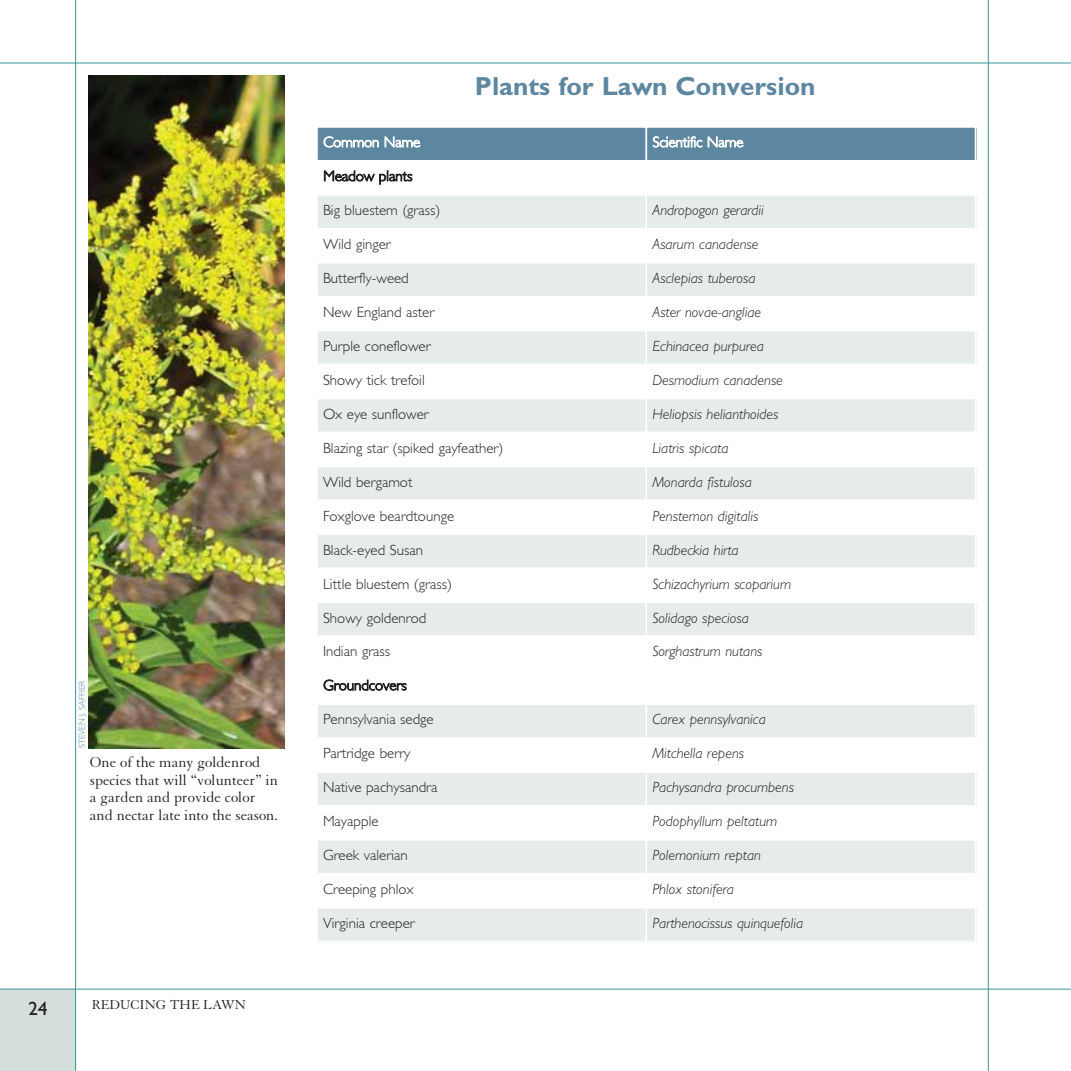
<style>
.page{position:relative;width:1071px;height:1071px;background:#fff}
.page>*{position:absolute;margin:0;border:0;box-sizing:border-box;transform-origin:0 0}
.t1{font:26.25px "TT35 BAO00";color:#5d87a1}
.t2{font:19.25px "TT358 CO00";color:#231f20}
.t3{font:15.75px/17.5px "Granjon";color:#231f20}
.t4{font:14.88px "TT35 C1 O00";color:#231f20}
.t5{font:14.88px "TT3585 O00";color:#231f20}
.t6{font:14.88px "TT3585 O00";letter-spacing:-.005em;color:#fff}
.t7{font:14px "Granjon";color:#231f20}
.t8{font:8.75px "TT3585 O00";color:#5d87a1}
</style>
<div class="page">
<div style="left:0;top:989px;width:75px;height:82px;background:#d5dedc"></div>
<hr style="left:0;top:63px;width:1071px;height:1px;background:#38939b">
<hr style="left:0;top:989px;width:1071px;height:1px;background:#38939b">
<hr style="left:75px;top:0;width:1px;height:1071px;background:#38939b">
<hr style="left:988px;top:0;width:1px;height:1071px;background:#38939b">
<div style="left:316px;top:126px;width:330px;height:35px;background:#5d87a1"></div>
<div style="left:646px;top:126px;width:330px;height:35px;background:#5d87a1"></div>
<div style="left:316px;top:195px;width:330px;height:34px;background:#e6eceb"></div>
<div style="left:646px;top:195px;width:330px;height:34px;background:#e6eceb"></div>
<div style="left:316px;top:263px;width:330px;height:34px;background:#e6eceb"></div>
<div style="left:646px;top:263px;width:330px;height:34px;background:#e6eceb"></div>
<div style="left:316px;top:331px;width:330px;height:34px;background:#e6eceb"></div>
<div style="left:646px;top:331px;width:330px;height:34px;background:#e6eceb"></div>
<div style="left:316px;top:398px;width:330px;height:34px;background:#e6eceb"></div>
<div style="left:646px;top:398px;width:330px;height:34px;background:#e6eceb"></div>
<div style="left:316px;top:466px;width:330px;height:34px;background:#e6eceb"></div>
<div style="left:646px;top:466px;width:330px;height:34px;background:#e6eceb"></div>
<div style="left:316px;top:534px;width:330px;height:34px;background:#e6eceb"></div>
<div style="left:646px;top:534px;width:330px;height:34px;background:#e6eceb"></div>
<div style="left:316px;top:602px;width:330px;height:34px;background:#e6eceb"></div>
<div style="left:646px;top:602px;width:330px;height:34px;background:#e6eceb"></div>
<div style="left:316px;top:704px;width:330px;height:34px;background:#e6eceb"></div>
<div style="left:646px;top:704px;width:330px;height:34px;background:#e6eceb"></div>
<div style="left:316px;top:772px;width:330px;height:34px;background:#e6eceb"></div>
<div style="left:646px;top:772px;width:330px;height:34px;background:#e6eceb"></div>
<div style="left:316px;top:840px;width:330px;height:34px;background:#e6eceb"></div>
<div style="left:646px;top:840px;width:330px;height:34px;background:#e6eceb"></div>
<div style="left:316px;top:908px;width:330px;height:35px;background:#e6eceb"></div>
<div style="left:646px;top:908px;width:330px;height:35px;background:#e6eceb"></div>
<hr style="left:316px;top:126px;width:2px;height:817px;background:#fff">
<hr style="left:645px;top:126px;width:2px;height:36px;background:#fff">
<hr style="left:645px;top:194px;width:2px;height:477px;background:#fff">
<hr style="left:645px;top:703px;width:2px;height:240px;background:#fff">
<hr style="left:975px;top:126px;width:1px;height:817px;background:#fff">
<hr style="left:316px;top:126px;width:660px;height:2px;background:#fff">
<hr style="left:316px;top:160px;width:660px;height:2px;background:#fff">
<hr style="left:316px;top:194px;width:660px;height:2px;background:#fff">
<hr style="left:316px;top:228px;width:660px;height:2px;background:#fff">
<hr style="left:316px;top:262px;width:660px;height:2px;background:#fff">
<hr style="left:316px;top:296px;width:660px;height:2px;background:#fff">
<hr style="left:316px;top:364px;width:660px;height:1px;background:#fff">
<hr style="left:316px;top:398px;width:660px;height:1px;background:#fff">
<hr style="left:316px;top:466px;width:660px;height:1px;background:#fff">
<hr style="left:316px;top:499px;width:660px;height:2px;background:#fff">
<hr style="left:316px;top:533px;width:660px;height:2px;background:#fff">
<hr style="left:316px;top:567px;width:660px;height:2px;background:#fff">
<hr style="left:316px;top:601px;width:660px;height:2px;background:#fff">
<hr style="left:316px;top:635px;width:660px;height:2px;background:#fff">
<hr style="left:316px;top:703px;width:660px;height:2px;background:#fff">
<hr style="left:316px;top:737px;width:660px;height:2px;background:#fff">
<hr style="left:316px;top:771px;width:660px;height:2px;background:#fff">
<hr style="left:316px;top:805px;width:660px;height:2px;background:#fff">
<hr style="left:316px;top:839px;width:660px;height:2px;background:#fff">
<hr style="left:316px;top:873px;width:660px;height:2px;background:#fff">
<hr style="left:316px;top:907px;width:660px;height:2px;background:#fff">
<hr style="left:316px;top:941px;width:660px;height:2px;background:#fff">
<img style="left:88px;top:76px;width:196px;height:673px">
<p class="t8" style="left:79px;top:748px;width:69px;rotate:-90deg">STEVEN J. SAFFIER</p>
<p class="t3" style="left:90px;top:755px;width:190px">One of the many goldenrod species that will “volunteer” in a garden and provide color and nectar late into the season.</p>
<p class="t2" style="left:28px;top:1002px;width:21px">24</p>
<p class="t7" style="left:92px;top:1000px;width:156px">REDUCING THE LAWN</p>
<h1 class="t1" style="left:475px;top:77px;width:342px">Plants for Lawn Conversion</h1>
<p class="t6" style="left:323px;top:137px;width:98px">Common Name</p>
<p class="t6" style="left:653px;top:137px;width:92px">Scientific Name</p>
<p class="t5" style="left:323px;top:171px;width:91px">Meadow plants</p>
<p class="t5" style="left:323px;top:205px;width:119px">Big bluestem (grass)</p>
<p class="t4" style="left:652px;top:205px;width:113px">Andropogon gerardii</p>
<p class="t5" style="left:323px;top:239px;width:69px">Wild ginger</p>
<p class="t4" style="left:652px;top:239px;width:108px">Asarum canadense</p>
<p class="t5" style="left:323px;top:273px;width:87px">Butterfly-weed</p>
<p class="t4" style="left:652px;top:273px;width:105px">Asclepias tuberosa</p>
<p class="t5" style="left:323px;top:307px;width:113px">New England aster</p>
<p class="t4" style="left:652px;top:307px;width:110px">Aster novae-angliae</p>
<p class="t5" style="left:323px;top:341px;width:109px">Purple coneflower</p>
<p class="t4" style="left:652px;top:341px;width:113px">Echinacea purpurea</p>
<p class="t5" style="left:323px;top:375px;width:103px">Showy tick trefoil</p>
<p class="t4" style="left:652px;top:375px;width:132px">Desmodium canadense</p>
<p class="t5" style="left:323px;top:409px;width:107px">Ox eye sunflower</p>
<p class="t4" style="left:652px;top:409px;width:128px">Heliopsis helianthoides</p>
<p class="t5" style="left:323px;top:443px;width:182px">Blazing star (spiked gayfeather)</p>
<p class="t4" style="left:652px;top:443px;width:78px">Liatris spicata</p>
<p class="t5" style="left:323px;top:477px;width:91px">Wild bergamot</p>
<p class="t4" style="left:652px;top:477px;width:101px">Monarda fistulosa</p>
<p class="t5" style="left:323px;top:511px;width:133px">Foxglove beardtounge</p>
<p class="t4" style="left:652px;top:511px;width:108px">Penstemon digitalis</p>
<p class="t5" style="left:323px;top:544px;width:102px">Black-eyed Susan</p>
<p class="t4" style="left:652px;top:544px;width:88px">Rudbeckia hirta</p>
<p class="t5" style="left:323px;top:578px;width:131px">Little bluestem (grass)</p>
<p class="t4" style="left:652px;top:578px;width:140px">Schizachyrium scoparium</p>
<p class="t5" style="left:323px;top:612px;width:105px">Showy goldenrod</p>
<p class="t4" style="left:652px;top:612px;width:98px">Solidago speciosa</p>
<p class="t5" style="left:323px;top:646px;width:69px">Indian grass</p>
<p class="t4" style="left:652px;top:646px;width:112px">Sorghastrum nutans</p>
<p class="t5" style="left:323px;top:680px;width:85px">Groundcovers</p>
<p class="t5" style="left:323px;top:714px;width:112px">Pennsylvania sedge</p>
<p class="t4" style="left:652px;top:714px;width:115px">Carex pennsylvanica</p>
<p class="t5" style="left:323px;top:748px;width:89px">Partridge berry</p>
<p class="t4" style="left:652px;top:748px;width:93px">Mitchella repens</p>
<p class="t5" style="left:323px;top:782px;width:116px">Native pachysandra</p>
<p class="t4" style="left:652px;top:782px;width:143px">Pachysandra procumbens</p>
<p class="t5" style="left:323px;top:816px;width:57px">Mayapple</p>
<p class="t4" style="left:652px;top:816px;width:126px">Podophyllum peltatum</p>
<p class="t5" style="left:323px;top:850px;width:86px">Greek valerian</p>
<p class="t4" style="left:652px;top:850px;width:110px">Polemonium reptan</p>
<p class="t5" style="left:323px;top:884px;width:92px">Creeping phlox</p>
<p class="t4" style="left:652px;top:884px;width:83px">Phlox stonifera</p>
<p class="t5" style="left:323px;top:918px;width:93px">Virginia creeper</p>
<p class="t4" style="left:652px;top:918px;width:152px">Parthenocissus quinquefolia</p>
</div>
